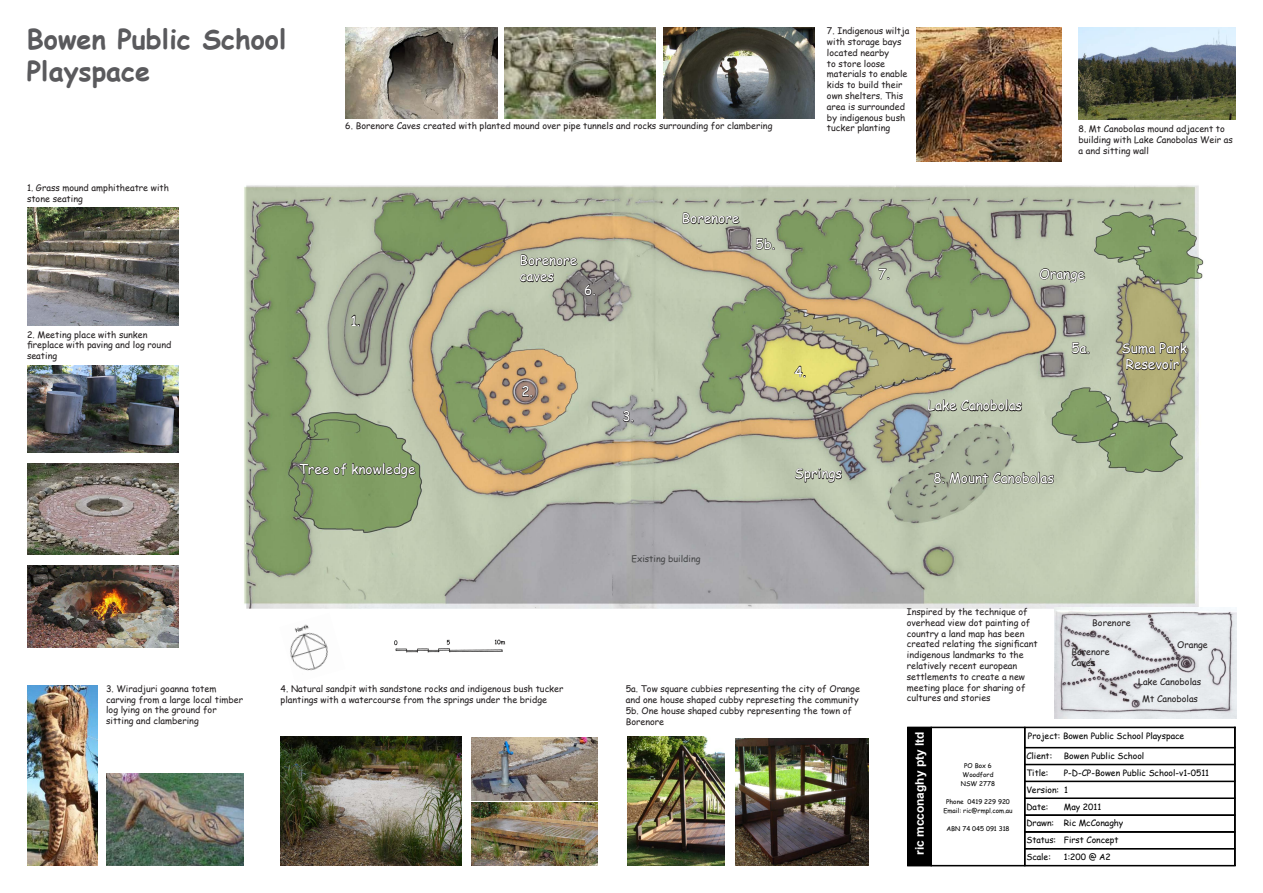
<style>
.page{position:relative;width:1263px;height:893px;background:#fff}
.page>*{position:absolute;margin:0;border:0;box-sizing:border-box;transform-origin:0 0}
.t1{font:700 27px/32.4px "Comic Sans MS";color:#5a5a5d}
.t2{font:13.5px/16.2px "Comic Sans MS";color:#fff}
.t3{font:700 11.85px "Arial";color:#fff}
.t4{font:9px/10.8px "Comic Sans MS";color:#231f20}
.t5{font:9px "Comic Sans MS";color:#454647}
.t6{font:8.62px/16.9px "Comic Sans MS";color:#000}
.t7{font:6.45px/9.1px "Comic Sans MS";color:#000;text-align:center}
</style>
<div class="page">
<img style="left:27px;top:27px;width:1210px;height:840px">
<div style="left:908px;top:727px;width:23px;height:138px;background:#000"></div>
<div style="left:931px;top:727px;width:94px;height:1px;border:1px solid #000"></div>
<div style="left:1025px;top:727px;width:210px;height:1px;border:1px solid #000"></div>
<div style="left:1025px;top:747px;width:210px;height:1px;border:1px solid #000"></div>
<div style="left:1025px;top:764px;width:210px;height:1px;border:1px solid #000"></div>
<div style="left:1025px;top:781px;width:210px;height:1px;border:1px solid #000"></div>
<div style="left:1025px;top:798px;width:210px;height:1px;border:1px solid #000"></div>
<div style="left:1025px;top:815px;width:210px;height:1px;border:1px solid #000"></div>
<div style="left:1025px;top:832px;width:210px;height:1px;border:1px solid #000"></div>
<div style="left:1025px;top:848px;width:210px;height:1px;border:1px solid #000"></div>
<svg style="left:909px;top:865px;width:22px;height:1px"></svg>
<div style="left:931px;top:865px;width:94px;height:1px;border:1px solid #000"></div>
<div style="left:1025px;top:865px;width:210px;height:1px;border:1px solid #000"></div>
<div style="left:931px;top:728px;width:1px;height:137px;border:1px solid #000"></div>
<svg style="left:1024px;top:728px;width:1px;height:137px"></svg>
<svg style="left:1235px;top:727px;width:1px;height:139px"></svg>
<img style="left:281px;top:737px;width:181px;height:129px">
<svg style="left:1071px;top:342px;width:19px;height:13px"></svg>
<svg style="left:755px;top:238px;width:20px;height:13px"></svg>
<svg style="left:584px;top:284px;width:12px;height:13px"></svg>
<svg style="left:878px;top:268px;width:12px;height:12px"></svg>
<svg style="left:351px;top:314px;width:9px;height:13px"></svg>
<svg style="left:521px;top:385px;width:12px;height:13px"></svg>
<svg style="left:622px;top:410px;width:12px;height:13px"></svg>
<svg style="left:1039px;top:254px;width:46px;height:29px"></svg>
<svg style="left:1121px;top:342px;width:67px;height:75px;background:#9b9873"></svg>
<svg style="left:682px;top:190px;width:58px;height:35px;background:#a2aa96"></svg>
<svg style="left:520px;top:232px;width:58px;height:34px;background:#ac9e7e"></svg>
<svg style="left:520px;top:273px;width:34px;height:10px"></svg>
<svg style="left:298px;top:449px;width:118px;height:89px;background:#819968"></svg>
<svg style="left:927px;top:399px;width:127px;height:85px;background:#a5ad98"></svg>
<svg style="left:794px;top:453px;width:48px;height:30px"></svg>
<svg style="left:794px;top:365px;width:12px;height:13px"></svg>
<img style="left:917px;top:27px;width:144px;height:135px">
<img style="left:27px;top:208px;width:151px;height:118px">
<img style="left:27px;top:565px;width:152px;height:83px">
<img style="left:504px;top:27px;width:151px;height:91px">
<img style="left:27px;top:685px;width:71px;height:181px">
<img style="left:27px;top:463px;width:152px;height:92px">
<img style="left:663px;top:27px;width:151px;height:91px">
<img style="left:27px;top:366px;width:152px;height:87px">
<img style="left:106px;top:774px;width:137px;height:92px">
<img style="left:627px;top:737px;width:97px;height:129px">
<img style="left:736px;top:738px;width:132px;height:128px">
<img style="left:471px;top:803px;width:126px;height:63px">
<img style="left:471px;top:737px;width:126px;height:63px">
<img style="left:345px;top:27px;width:152px;height:91px">
<img style="left:1078px;top:27px;width:158px;height:92px">
<img style="left:364px;top:629px;width:161px;height:38px">
<img style="left:279px;top:613px;width:66px;height:70px">
<img style="left:1055px;top:608px;width:181px;height:110px">
<p class="t1" style="left:27px;top:22px;width:261px">Bowen Public School<br>Playspace</p>
<p class="t4" style="left:27px;top:182px;width:143px">1. Grass mound amphitheatre with stone seating</p>
<p class="t4" style="left:27px;top:329px;width:146px">2. Meeting place with sunken fireplace with paving and log round seating</p>
<p class="t4" style="left:345px;top:120px;width:429px">6. Borenore Caves created with planted mound over pipe tunnels and rocks surrounding for clambering</p>
<p class="t4" style="left:827px;top:25px;width:84px">7. Indigenous wiltja with storage bays located nearby<br>to store loose materials to enable kids to build their own shelters. This area is surrounded by indigenous bush tucker planting</p>
<p class="t4" style="left:1078px;top:123px;width:156px">8. Mt Canobolas mound adjacent to building with Lake Canobolas Weir as a and sitting wall</p>
<p class="t2" style="left:351px;top:312px;width:11px">1.</p>
<p class="t2" style="left:520px;top:252px;width:59px">Borenore caves</p>
<p class="t2" style="left:584px;top:282px;width:13px">6.</p>
<p class="t2" style="left:521px;top:383px;width:13px">2.</p>
<p class="t2" style="left:622px;top:408px;width:13px">3.</p>
<p class="t2" style="left:682px;top:210px;width:59px">Borenore</p>
<p class="t2" style="left:755px;top:235px;width:21px">5b.</p>
<p class="t2" style="left:794px;top:363px;width:13px">4.</p>
<p class="t2" style="left:878px;top:265px;width:13px">7.</p>
<p class="t2" style="left:1039px;top:265px;width:47px">Orange</p>
<p class="t2" style="left:927px;top:397px;width:96px">Lake Canobolas</p>
<p class="t2" style="left:1071px;top:340px;width:20px">5a.</p>
<p class="t2" style="left:1121px;top:340px;width:67px">Suma Park</p>
<p class="t2" style="left:1125px;top:356px;width:55px">Resevoir</p>
<p class="t2" style="left:299px;top:461px;width:118px">Tree of knowledge</p>
<p class="t2" style="left:794px;top:465px;width:49px">Springs</p>
<p class="t2" style="left:933px;top:469px;width:122px">8. Mount Canobolas</p>
<p class="t5" style="left:631px;top:552px;width:71px">Existing building</p>
<p class="t4" style="left:106px;top:683px;width:138px">3. Wiradjuri goanna totem carving from a large local timber log lying on the ground for sitting and clambering</p>
<p class="t4" style="left:281px;top:683px;width:284px">4. Natural sandpit with sandstone rocks and indigenous bush tucker plantings with a watercourse from the springs under the bridge</p>
<p class="t4" style="left:626px;top:683px;width:236px">5a. Tow square cubbies representing the city of Orange and one house shaped cubby represeting the community</p>
<p class="t4" style="left:626px;top:705px;width:228px">5b. One house shaped cubby representing the town of<br>Borenore</p>
<p class="t4" style="left:907px;top:606px;width:132px">Inspired by the technique of overhead view dot painting of country a land map has been created relating the significant indigenous landmarks to the relatively recent european settlements to create a new meeting place for sharing of cultures and stories</p>
<p class="t4" style="left:1092px;top:617px;width:40px">Borenore</p>
<p class="t4" style="left:1071px;top:646px;width:40px">Borenore</p>
<p class="t4" style="left:1071px;top:657px;width:25px">Caves</p>
<p class="t4" style="left:1177px;top:639px;width:32px">Orange</p>
<p class="t4" style="left:1138px;top:676px;width:65px">Lake Canobolas</p>
<p class="t4" style="left:1142px;top:693px;width:57px">Mt Canobolas</p>
<p class="t3" style="left:915px;top:855px;width:124px;rotate:-90deg">ric mcconaghy pty ltd</p>
<p class="t7" style="left:961px;top:761px;width:36px">PO Box 6<br>Woodford<br>NSW 2778</p>
<p class="t7" style="left:943px;top:797px;width:71px">Phone 0419 229 920<br>Email: ric@rmpl.com.au</p>
<p class="t7" style="left:946px;top:825px;width:65px">ABN 74 045 091 318</p>
<p class="t6" style="left:1028px;top:728px;width:158px">Project: Bowen Public School Playspace</p>
<p class="t6" style="left:1026px;top:748px;width:27px">Client:</p>
<p class="t6" style="left:1064px;top:748px;width:82px">Bowen Public School</p>
<p class="t6" style="left:1026px;top:765px;width:24px">Title:</p>
<p class="t6" style="left:1026px;top:765px;width:184px;text-indent:37px">P-D-CP-Bowen Public School-v1-0511<br>Version: 1<br>Date:</p>
<p class="t6" style="left:1026px;top:799px;width:99px;text-indent:37px">May 2011<br>Drawn: Ric McConaghy<br>Status: First Concept<br>Scale:</p>
<p class="t6" style="left:1064px;top:849px;width:49px">1:200 @ A2</p>
</div>
